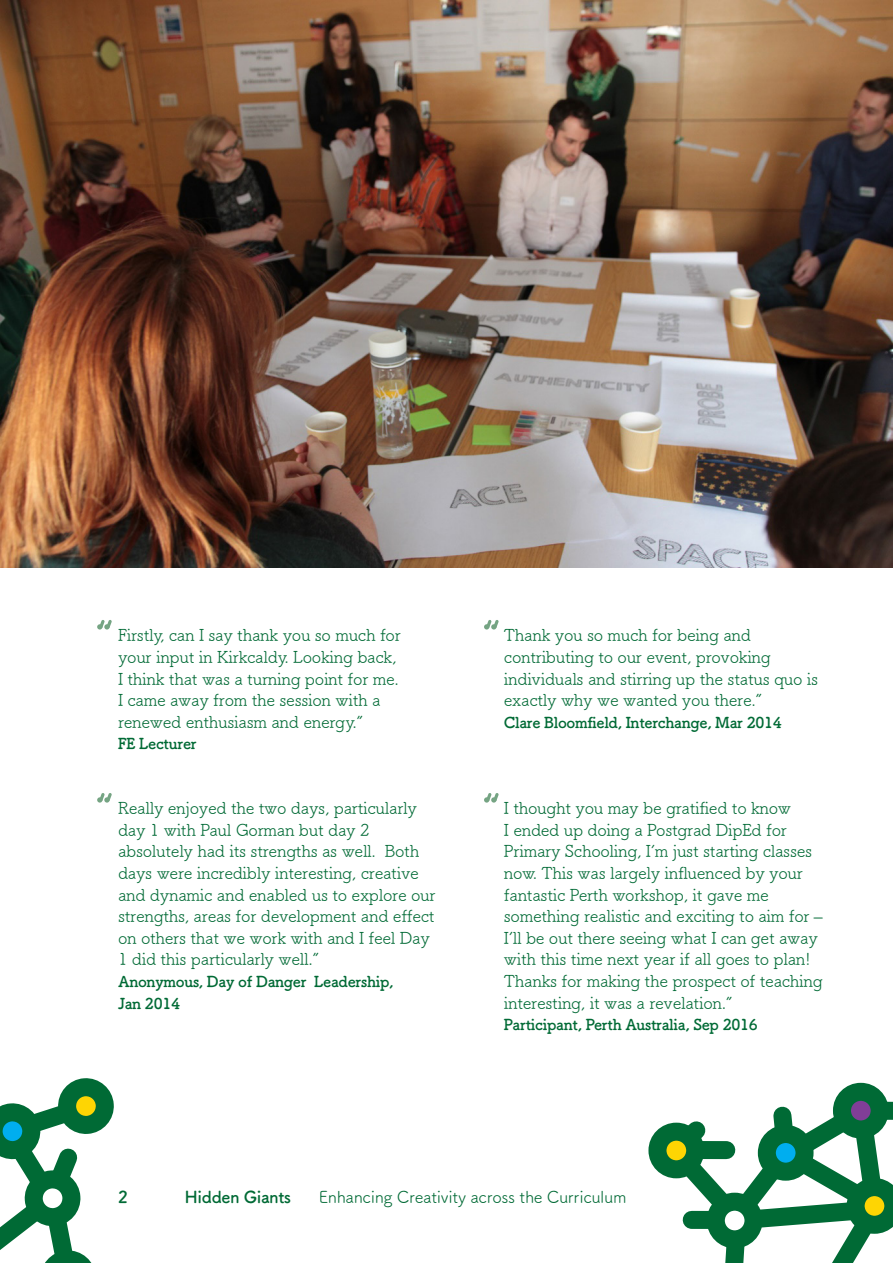
<style>
.page{position:relative;width:893px;height:1263px;background:#fff}
.page>*{position:absolute;margin:0;border:0;box-sizing:border-box;transform-origin:0 0}
.Pull_quote{font:16.5px/21.6px "Tsuku B Rd Gothic";letter-spacing:-.02em;color:#006a35}
.t1{font:16.5px "Tsuku A Rd Gothic";letter-spacing:-.02em;color:#006a35}
.t2{font:700 16.5px "Tsuku A Rd Gothic";letter-spacing:-.02em;color:#006a35}
.Pull_quote-2{font:700 15px/21.6px "Tsuku B Rd Gothic";letter-spacing:-.02em;color:#006a35}
</style>
<div class="page">
<svg style="left:649px;top:1090px;width:244px;height:173px"></svg>
<div style="left:657px;top:1132px;width:38px;height:37px;background:#fed503;border-radius:50%"></div>
<div style="left:648px;top:1123px;width:56px;height:55px;border:18px solid #006a35;border-radius:50%"></div>
<div style="left:767px;top:1134px;width:37px;height:38px;background:#00aeef;border-radius:50%"></div>
<div style="left:758px;top:1125px;width:55px;height:56px;border:18px solid #006a35;border-radius:50%"></div>
<div style="left:716px;top:1202px;width:37px;height:37px;background:#fff;border-radius:50%"></div>
<div style="left:707px;top:1193px;width:55px;height:55px;border:18px solid #006a35;border-radius:50%"></div>
<div style="left:842px;top:1092px;width:38px;height:37px;background:#813e97;border-radius:50%"></div>
<div style="left:833px;top:1083px;width:56px;height:55px;border:18px solid #006a35;border-radius:50%"></div>
<svg style="left:0;top:1078px;width:114px;height:185px"></svg>
<img style="left:0;top:0;width:893px;height:568px">
<svg style="left:97px;top:620px;width:15px;height:9px"></svg>
<svg style="left:484px;top:620px;width:15px;height:9px"></svg>
<svg style="left:97px;top:793px;width:15px;height:10px"></svg>
<svg style="left:484px;top:793px;width:15px;height:10px"></svg>
<p class="Pull_quote" style="left:118px;top:623px;width:284px">Firstly, can I say thank you so much for your input in Kirkcaldy. Looking back, I think that was a turning point for me.<br>I came away from the session with a renewed enthusiasm and energy.”</p>
<p class="Pull_quote-2" style="left:118px;top:732px;width:80px">FE Lecturer</p>
<p class="Pull_quote" style="left:118px;top:796px;width:319px">Really enjoyed the two days, particularly day 1 with Paul Gorman but day 2 absolutely had its strengths as well. Both days were incredibly interesting, creative and dynamic and enabled us to explore our strengths, areas for development and effect on others that we work with and I feel Day 1 did this particularly well.”</p>
<p class="Pull_quote-2" style="left:118px;top:970px;width:277px">Anonymous, Day of Danger Leadership,<br>Jan 2014</p>
<p class="Pull_quote" style="left:504px;top:623px;width:316px">Thank you so much for being and contributing to our event, provoking individuals and stirring up the status quo is exactly why we wanted you there.”</p>
<p class="Pull_quote-2" style="left:504px;top:710px;width:279px">Clare Bloomfield, Interchange, Mar 2014</p>
<p class="Pull_quote" style="left:504px;top:796px;width:320px">I thought you may be gratified to know<br>I ended up doing a Postgrad DipEd for Primary Schooling, I’m just starting classes now. This was largely influenced by your fantastic Perth workshop, it gave me something realistic and exciting to aim for – I’ll be out there seeing what I can get away with this time next year if all goes to plan!<br>Thanks for making the prospect of teaching interesting, it was a revelation.”</p>
<p class="Pull_quote-2" style="left:504px;top:1013px;width:255px">Participant, Perth Australia, Sep 2016</p>
<p class="t2" style="left:118px;top:1184px;width:11px">2</p>
<p class="t2" style="left:185px;top:1184px;width:108px">Hidden Giants</p>
<p class="t1" style="left:319px;top:1184px;width:309px">Enhancing Creativity across the Curriculum</p>
</div>
